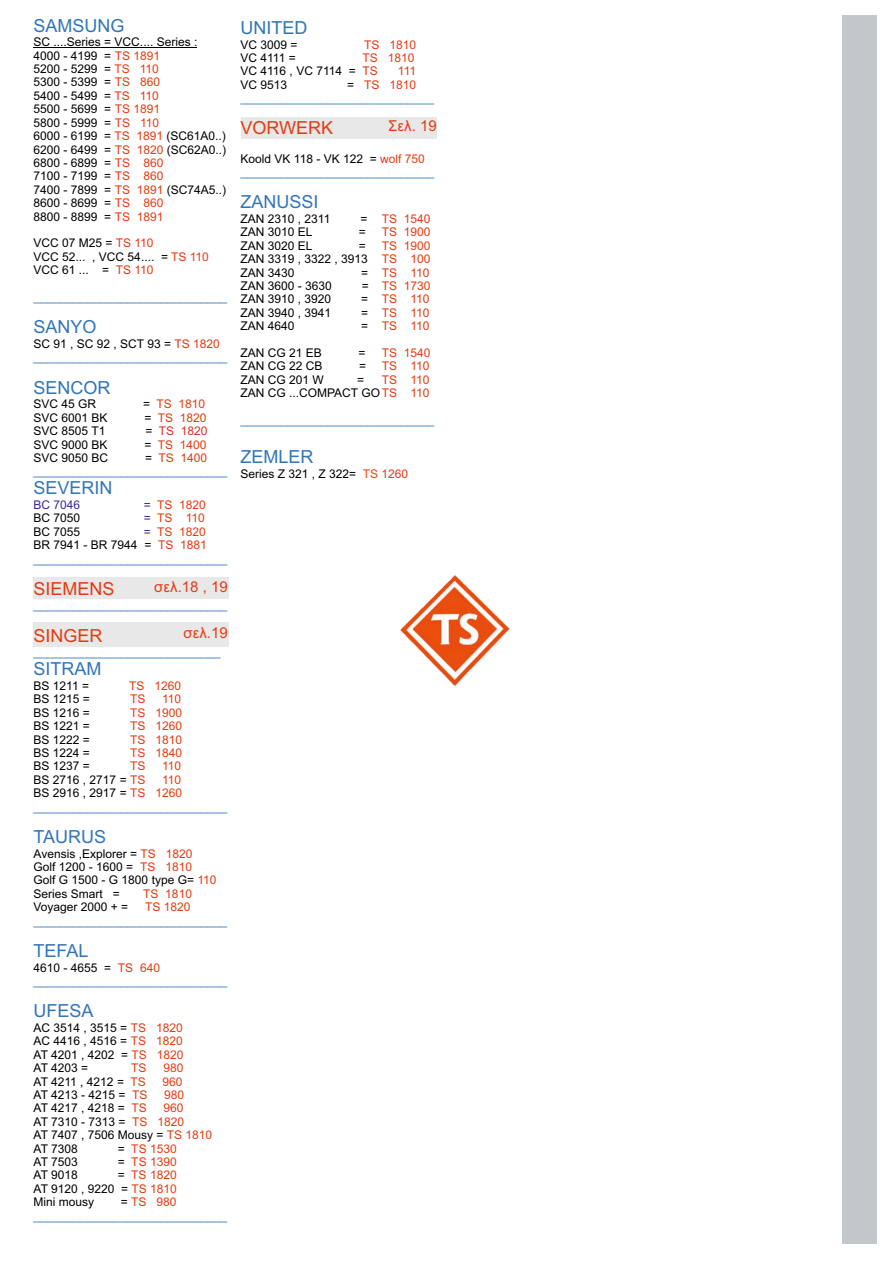
<style>
.page{position:relative;width:893px;height:1262px;background:#fff}
.page>*{position:absolute;margin:0;border:0;box-sizing:border-box;transform-origin:0 0}
.t1{font:18px "Arial";color:#3276ba}
.t2{font:18px "Arial";color:#e53b11}
.t3{font:15px "Arial";color:#e53b11}
.t4{font:12px/13.4px "Arial";color:#000}
.t5{font:12px "Arial";color:#3276ba}
.t6{font:12px/13.4px "Arial";color:#e53b11}
.t7{font:12px/13.4px "Arial";color:#3e2793;text-align:justify}
.t8{font:12px "Arial";color:#e12c29}
.s1{color:#e53b11}
.s2{color:#000}
.s3{color:#e9490e}
</style>
<div class="page">
<div style="left:241px;top:117px;width:195px;height:22px;background:#e8e8e8"></div>
<div style="left:34px;top:577px;width:195px;height:21px;background:#e8e8e8"></div>
<div style="left:34px;top:623px;width:195px;height:24px;background:#e8e8e8"></div>
<hr style="left:34px;top:47px;width:163px;height:1px;background:#000">
<div style="left:842px;top:15px;width:34px;height:1228px;background:#bdc0c5"></div>
<img style="left:400px;top:575px;width:110px;height:111px">
<p class="t1" style="left:34px;top:18px;width:93px">SAMSUNG</p>
<p class="t4" style="left:34px;top:36px;width:165px">SC ....Series = VCC.... Series :<br>4000 - 4199 = <span class="s1">TS 1891<br></span>5200 - 5299 = <span class="s1">TS<br></span>5300 - 5399 = <span class="s1">TS<br></span>5400 - 5499 = <span class="s1">TS<br></span>5500 - 5699 = <span class="s1">TS 1891<br></span>5800 - 5999 = <span class="s1">TS<br></span>6000 - 6199 = <span class="s1">TS</span></p>
<p class="t6" style="left:140px;top:63px;width:22px;text-align:justify">110<br>860<br>110</p>
<p class="t6" style="left:140px;top:117px;width:21px">110</p>
<p class="t6" style="left:143px;top:157px;width:22px">860<br>860</p>
<p class="t6" style="left:137px;top:197px;width:28px;text-align:center">860<br>1891</p>
<p class="t4" style="left:136px;top:130px;width:91px"><span class="s1">1891</span> (SC61A0..)</p>
<p class="t4" style="left:34px;top:144px;width:98px">6200 - 6499 = <span class="s1">TS</span></p>
<p class="t4" style="left:137px;top:144px;width:91px"><span class="s1">1820</span> (SC62A0..)</p>
<p class="t4" style="left:34px;top:157px;width:98px;text-align:justify">6800 - 6899 = <span class="s1">TS </span>7100 - 7199 = <span class="s1">TS </span>7400 - 7899 = <span class="s1">TS</span></p>
<p class="t4" style="left:137px;top:184px;width:91px"><span class="s1">1891</span> (SC74A5..)</p>
<p class="t4" style="left:34px;top:197px;width:98px">8600 - 8699 = <span class="s1">TS<br></span>8800 - 8899 = <span class="s1">TS</span></p>
<p class="t4" style="left:34px;top:251px;width:177px">VCC 52... , VCC 54.... = <span class="s1">TS 110<br></span>VCC 61 ... =</p>
<p class="t4" style="left:34px;top:238px;width:121px">VCC 07 M25 = <span class="s1">TS 110</span></p>
<p class="t6" style="left:116px;top:264px;width:39px">TS 110</p>
<p class="t5" style="left:34px;top:292px;width:195px">_____________________________</p>
<p class="t1" style="left:34px;top:320px;width:65px">SANYO</p>
<p class="t5" style="left:34px;top:353px;width:195px">_____________________________</p>
<p class="t1" style="left:34px;top:380px;width:79px">SENCOR</p>
<p class="t4" style="left:34px;top:338px;width:188px">SC 91 , SC 92 , SCT 93 = <span class="s1">TS 1820</span></p>
<p class="t4" style="left:34px;top:398px;width:64px">SVC 45 GR</p>
<p class="t4" style="left:143px;top:398px;width:9px">=</p>
<p class="t4" style="left:34px;top:412px;width:76px">SVC 6001 BK</p>
<p class="t4" style="left:144px;top:412px;width:9px">=</p>
<p class="t4" style="left:34px;top:425px;width:73px">SVC 8505 T1</p>
<p class="t4" style="left:145px;top:425px;width:9px">=</p>
<p class="t4" style="left:34px;top:439px;width:76px">SVC 9000 BK</p>
<p class="t4" style="left:144px;top:439px;width:9px">=</p>
<p class="t4" style="left:34px;top:452px;width:76px">SVC 9050 BC</p>
<p class="t4" style="left:145px;top:452px;width:9px">=</p>
<p class="t6" style="left:156px;top:398px;width:52px">TS 1810<br>TS 1820</p>
<p class="t6" style="left:158px;top:439px;width:51px">TS 1400<br>TS 1400</p>
<p class="t6" style="left:157px;top:499px;width:50px;text-align:justify">TS 1820<br>TS 110<br>TS 1820<br>TS</p>
<p class="t8" style="left:159px;top:426px;width:50px">TS 1820</p>
<p class="t5" style="left:34px;top:466px;width:195px">_____________________________</p>
<p class="t1" style="left:34px;top:481px;width:81px">SEVERIN</p>
<p class="t7" style="left:34px;top:499px;width:48px">BC 7046</p>
<p class="t7" style="left:144px;top:499px;width:9px">= = =</p>
<p class="t4" style="left:34px;top:512px;width:48px">BC 7050<br>BC 7055</p>
<p class="t6" style="left:180px;top:539px;width:28px">1881</p>
<p class="t4" style="left:34px;top:539px;width:119px">BR 7941 - BR 7944 =</p>
<p class="t5" style="left:34px;top:554px;width:195px">_____________________________</p>
<p class="t3" style="left:154px;top:580px;width:75px">σελ.18 , 19</p>
<p class="t3" style="left:183px;top:627px;width:46px">σελ.19</p>
<p class="t2" style="left:34px;top:581px;width:83px">SIEMENS</p>
<p class="t2" style="left:34px;top:628px;width:71px">SINGER</p>
<p class="t5" style="left:34px;top:601px;width:195px">_____________________________</p>
<p class="t5" style="left:34px;top:647px;width:188px">____________________________</p>
<p class="t1" style="left:34px;top:662px;width:70px">SITRAM</p>
<p class="t4" style="left:34px;top:680px;width:58px;text-align:justify">BS 1211 = BS 1215 = BS 1216 = BS 1221 = BS 1222 = BS 1224 = BS 1237 =</p>
<p class="t4" style="left:34px;top:680px;width:113px;text-align:right"><span class="s1">TS<br>TS<br>TS<br>TS<br>TS<br>TS<br>TS<br></span>BS 2716 , 2717 = <span class="s1">TS<br></span>BS 2916 , 2917 = <span class="s1">TS</span></p>
<p class="t6" style="left:154px;top:680px;width:29px;text-align:center">1260<br>110<br>1900<br>1260<br>1810<br>1840<br>110<br>110<br>1260</p>
<p class="t5" style="left:34px;top:802px;width:195px">_____________________________</p>
<p class="t1" style="left:34px;top:829px;width:74px">TAURUS</p>
<p class="t4" style="left:34px;top:847px;width:184px">Avensis ,Explorer = <span class="s1">TS<br></span>Golf 1200 - 1600 =<br>Golf G 1500 - G 1800 type G= <span class="s1">110<br></span>Series Smart =<br>Voyager 2000 + =</p>
<p class="t6" style="left:165px;top:847px;width:29px">1820<br>1810</p>
<p class="t6" style="left:164px;top:888px;width:30px">1810<br>1 0</p>
<p class="t6" style="left:140px;top:861px;width:17px">TS</p>
<p class="t6" style="left:143px;top:888px;width:42px">TS<br>TS 82</p>
<p class="t5" style="left:34px;top:916px;width:195px">_____________________________</p>
<p class="t1" style="left:34px;top:943px;width:57px">TEFAL</p>
<p class="t5" style="left:34px;top:976px;width:195px">_____________________________</p>
<p class="t1" style="left:34px;top:1004px;width:62px">UFESA</p>
<p class="t6" style="left:118px;top:961px;width:17px">TS</p>
<p class="t4" style="left:34px;top:961px;width:79px">4610 - 4655 =</p>
<p class="t6" style="left:140px;top:961px;width:22px">640</p>
<p class="t4" style="left:34px;top:1022px;width:151px">AC 3514 , 3515 = <span class="s1">TS 1820<br></span>AC 4416 , 4516 = <span class="s1">TS 1820</span></p>
<p class="t4" style="left:34px;top:1049px;width:151px">AT 4201 , 4202 = <span class="s1">TS 1820<br></span>AT 4203 =<br>AT 4211 , 4212 =<br>AT 4213 - 4215 =<br>AT 4217 , 4218 =<br>AT 7310 - 7313 =</p>
<p class="t4" style="left:34px;top:1142px;width:46px">AT 7308</p>
<p class="t4" style="left:118px;top:1142px;width:9px">=</p>
<p class="t4" style="left:34px;top:1156px;width:46px">AT 7503</p>
<p class="t4" style="left:118px;top:1156px;width:9px">=</p>
<p class="t4" style="left:34px;top:1169px;width:46px">AT 9018</p>
<p class="t6" style="left:131px;top:1062px;width:17px">TS</p>
<p class="t6" style="left:163px;top:1062px;width:22px">980</p>
<p class="t6" style="left:130px;top:1075px;width:17px">TS</p>
<p class="t6" style="left:162px;top:1075px;width:22px">960</p>
<p class="t6" style="left:132px;top:1089px;width:17px">TS</p>
<p class="t6" style="left:164px;top:1089px;width:22px">980</p>
<p class="t6" style="left:131px;top:1102px;width:17px">TS</p>
<p class="t6" style="left:132px;top:1102px;width:54px;text-align:right">960<br>TS 1820</p>
<p class="t6" style="left:131px;top:1142px;width:47px;text-align:justify">TS 1530<br>TS 1390<br>TS 1820</p>
<p class="t6" style="left:157px;top:1196px;width:22px">980</p>
<p class="t4" style="left:34px;top:1129px;width:180px">AT 7407 , 7506 Mousy = <span class="s1">TS 1810</span></p>
<p class="t4" style="left:34px;top:1169px;width:145px;text-indent:84px">=<br>AT 9120 , 9220 = <span class="s1">TS 1810<br></span>Mini mousy</p>
<p class="t6" style="left:121px;top:1196px;width:27px"><span class="s2">=</span>TS</p>
<p class="t5" style="left:34px;top:1210px;width:195px">_____________________________</p>
<p class="t1" style="left:240px;top:21px;width:68px">UNITED</p>
<p class="t6" style="left:362px;top:39px;width:19px">TS<br>TS<br>TS<br>TS</p>
<p class="t6" style="left:388px;top:39px;width:30px;text-align:right">1810<br>1810<br>111<br>1810</p>
<p class="t4" style="left:240px;top:39px;width:117px">VC 3009 =<br>VC 4111 =<br>VC 4116 , VC 7114 =<br>VC 9513</p>
<p class="t4" style="left:347px;top:79px;width:9px">=</p>
<p class="t5" style="left:240px;top:93px;width:195px">_____________________________</p>
<p class="t2" style="left:240px;top:121px;width:94px">VORWERK</p>
<p class="t3" style="left:388px;top:120px;width:50px">Σελ. 19</p>
<p class="t4" style="left:240px;top:153px;width:186px">Koold VK 118 - VK 122 = <span class="s1">wolf 750</span></p>
<p class="t5" style="left:240px;top:167px;width:195px">_____________________________</p>
<p class="t1" style="left:240px;top:195px;width:80px">ZANUSSI</p>
<p class="t6" style="left:382px;top:213px;width:50px;text-align:justify">TS 1540<br>TS 1900<br>TS 1900<br>TS 100<br>TS 110<br>TS 1730<br>TS 110<br>TS 110<br>TS 110</p>
<p class="t6" style="left:382px;top:347px;width:50px;text-align:justify">TS 1540<br>TS 110<br>TS 110</p>
<p class="t4" style="left:240px;top:213px;width:91px">ZAN 2310 , 2311</p>
<p class="t4" style="left:360px;top:213px;width:9px">=</p>
<p class="t4" style="left:240px;top:253px;width:129px">ZAN 3319 , 3322 , 3913<br>ZAN 3430</p>
<p class="t4" style="left:240px;top:226px;width:74px">ZAN 3010 EL</p>
<p class="t4" style="left:359px;top:226px;width:9px">=</p>
<p class="t4" style="left:240px;top:240px;width:74px">ZAN 3020 EL</p>
<p class="t4" style="left:359px;top:240px;width:9px">=</p>
<p class="t4" style="left:361px;top:267px;width:9px">=</p>
<p class="t4" style="left:240px;top:280px;width:93px">ZAN 3600 - 3630</p>
<p class="t4" style="left:362px;top:280px;width:9px">=</p>
<p class="t4" style="left:240px;top:293px;width:92px">ZAN 3910 , 3920</p>
<p class="t4" style="left:361px;top:293px;width:9px">=</p>
<p class="t4" style="left:240px;top:307px;width:92px">ZAN 3940 , 3941</p>
<p class="t4" style="left:361px;top:307px;width:9px">=</p>
<p class="t4" style="left:240px;top:320px;width:56px">ZAN 4640</p>
<p class="t4" style="left:361px;top:320px;width:9px">=</p>
<p class="t4" style="left:240px;top:347px;width:83px">ZAN CG 21 EB</p>
<p class="t4" style="left:358px;top:347px;width:9px">=</p>
<p class="t4" style="left:240px;top:360px;width:84px">ZAN CG 22 CB</p>
<p class="t4" style="left:359px;top:360px;width:9px">=</p>
<p class="t4" style="left:240px;top:374px;width:85px">ZAN CG 201 W</p>
<p class="t4" style="left:240px;top:374px;width:190px;text-indent:117px">=<br>ZAN CG ...COMPACT GO<span class="s1">TS 110</span></p>
<p class="t5" style="left:240px;top:415px;width:195px">_____________________________</p>
<p class="t1" style="left:240px;top:450px;width:75px">ZEMLER</p>
<p class="t6" style="left:363px;top:468px;width:47px"><span class="s3">TS</span> 1260</p>
<p class="t4" style="left:240px;top:468px;width:117px">Series Z 321 , Z 322=</p>
</div>
